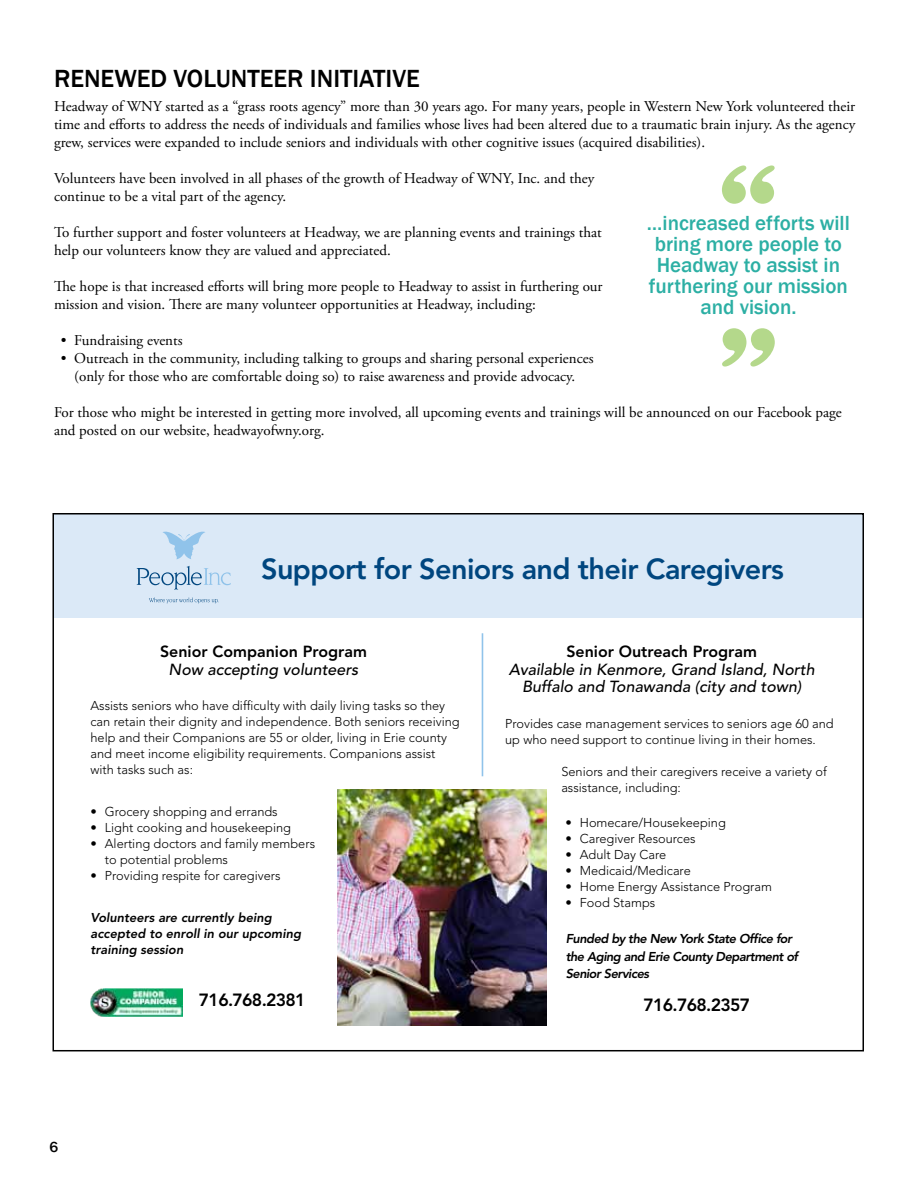
<style>
.page{position:relative;width:918px;height:1188px;background:#fff}
.page>*{position:absolute;margin:0;border:0;box-sizing:border-box;transform-origin:0 0}
.t1{font:800 28.8px "Avenir";letter-spacing:-.02em;color:#00467f}
.t2{font:500 25.5px "Franklin Gothic";color:#000}
.t3{font:500 21px/21px "Franklin Gothic";color:#2cafa4;text-align:center}
.t4{font:800 17.55px "Avenir";letter-spacing:-.04em;color:#000}
.t5{font:italic 500 16.05px/17.5px "Avenir";color:#000;text-align:center}
.t6{font:800 16.05px "Avenir";color:#000}
.t7{font:15px/18px "Adobe Garamond Pro";color:#000}
.t8{font:500 15px "Franklin Gothic";color:#000}
.t9{font:300 12.75px/16px "Avenir";color:#000}
.t10{font:italic 800 12.75px/17.5px "Avenir";letter-spacing:-.04em;color:#000}
.t11{font:italic 800 12.75px/16px "Avenir";color:#000}
</style>
<div class="page">
<svg style="left:55px;top:516px;width:806px;height:510px"></svg>
<hr style="left:482px;top:633px;width:1px;height:143px;background:#90c3ea">
<svg style="left:722px;top:165px;width:53px;height:39px"></svg>
<svg style="left:722px;top:328px;width:53px;height:39px"></svg>
<h2 class="t2" style="left:54px;top:63px;width:367px">Renewed Volunteer Initiative</h2>
<p class="t7" style="left:54px;top:98px;width:803px;text-align:justify">Headway of WNY started as a “grass roots agency” more than 30 years ago. For many years, people in Western New York volunteered their time and efforts to address the needs of individuals and families whose lives had been altered due to a traumatic brain injury. As the agency grew, services were expanded to include seniors and individuals with other cognitive issues (acquired disabilities).</p>
<p class="t7" style="left:54px;top:170px;width:542px">Volunteers have been involved in all phases of the growth of Headway of WNY, Inc. and they continue to be a vital part of the agency.</p>
<p class="t7" style="left:54px;top:224px;width:549px">To further support and foster volunteers at Headway, we are planning events and trainings that help our volunteers know they are valued and appreciated.</p>
<p class="t7" style="left:54px;top:278px;width:550px">The hope is that increased efforts will bring more people to Headway to assist in furthering our mission and vision. There are many volunteer opportunities at Headway, including:</p>
<p class="t7" style="left:61px;top:332px;width:123px">• Fundraising events</p>
<p class="t7" style="left:61px;top:350px;width:534px;text-align:center">• Outreach in the community, including talking to groups and sharing personal experiences (only for those who are comfortable doing so) to raise awareness and provide advocacy.</p>
<p class="t7" style="left:54px;top:404px;width:789px">For those who might be interested in getting more involved, all upcoming events and trainings will be announced on our Facebook page and posted on our website, headwayofwny.org.</p>
<h3 class="t3" style="left:647px;top:213px;width:204px">…increased efforts will bring more people to<br>Headway to assist in furthering our mission and vision.</h3>
<h1 class="t1" style="left:261px;top:552px;width:525px">Support for Seniors and their Caregivers</h1>
<p class="t6" style="left:160px;top:642px;width:208px">Senior Companion Program</p>
<p class="t5" style="left:169px;top:661px;width:191px">Now accepting volunteers</p>
<p class="t9" style="left:90px;top:698px;width:371px">Assists seniors who have difficulty with daily living tasks so they can retain their dignity and independence. Both seniors receiving help and their Companions are 55 or older, living in Erie county and meet income eligibility requirements. Companions assist with tasks such as:</p>
<p class="t9" style="left:90px;top:803px;width:189px">• Grocery shopping and errands</p>
<p class="t9" style="left:90px;top:819px;width:202px">• Light cooking and housekeeping</p>
<p class="t9" style="left:105px;top:835px;width:212px;text-indent:-14px">• Alerting doctors and family members to potential problems</p>
<p class="t9" style="left:90px;top:867px;width:192px">• Providing respite for caregivers</p>
<p class="t11" style="left:91px;top:909px;width:212px">Volunteers are currently being accepted to enroll in our upcoming training session</p>
<p class="t4" style="left:199px;top:990px;width:108px">716.768.2381</p>
<p class="t6" style="left:566px;top:642px;width:192px">Senior Outreach Program</p>
<p class="t5" style="left:509px;top:661px;width:307px">Available in Kenmore, Grand Island, North<br>Buffalo and Tonawanda (city and town)</p>
<p class="t9" style="left:505px;top:715px;width:330px">Provides case management services to seniors age 60 and up who need support to continue living in their homes.</p>
<p class="t9" style="left:561px;top:763px;width:267px">Seniors and their caregivers receive a variety of assistance, including:</p>
<p class="t9" style="left:565px;top:814px;width:162px">• Homecare/Housekeeping</p>
<p class="t9" style="left:565px;top:830px;width:132px">• Caregiver Resources</p>
<p class="t9" style="left:565px;top:846px;width:102px">• Adult Day Care</p>
<p class="t9" style="left:565px;top:862px;width:127px">• Medicaid/Medicare</p>
<p class="t9" style="left:565px;top:878px;width:208px">• Home Energy Assistance Program</p>
<p class="t9" style="left:565px;top:894px;width:91px">• Food Stamps</p>
<p class="t10" style="left:566px;top:930px;width:234px">Funded by the New York State Office for the Aging and Erie County Department of<br>Senior Services</p>
<p class="t4" style="left:643px;top:994px;width:108px">716.768.2357</p>
<p class="t8" style="left:50px;top:1138px;width:10px">6</p>
</div>
